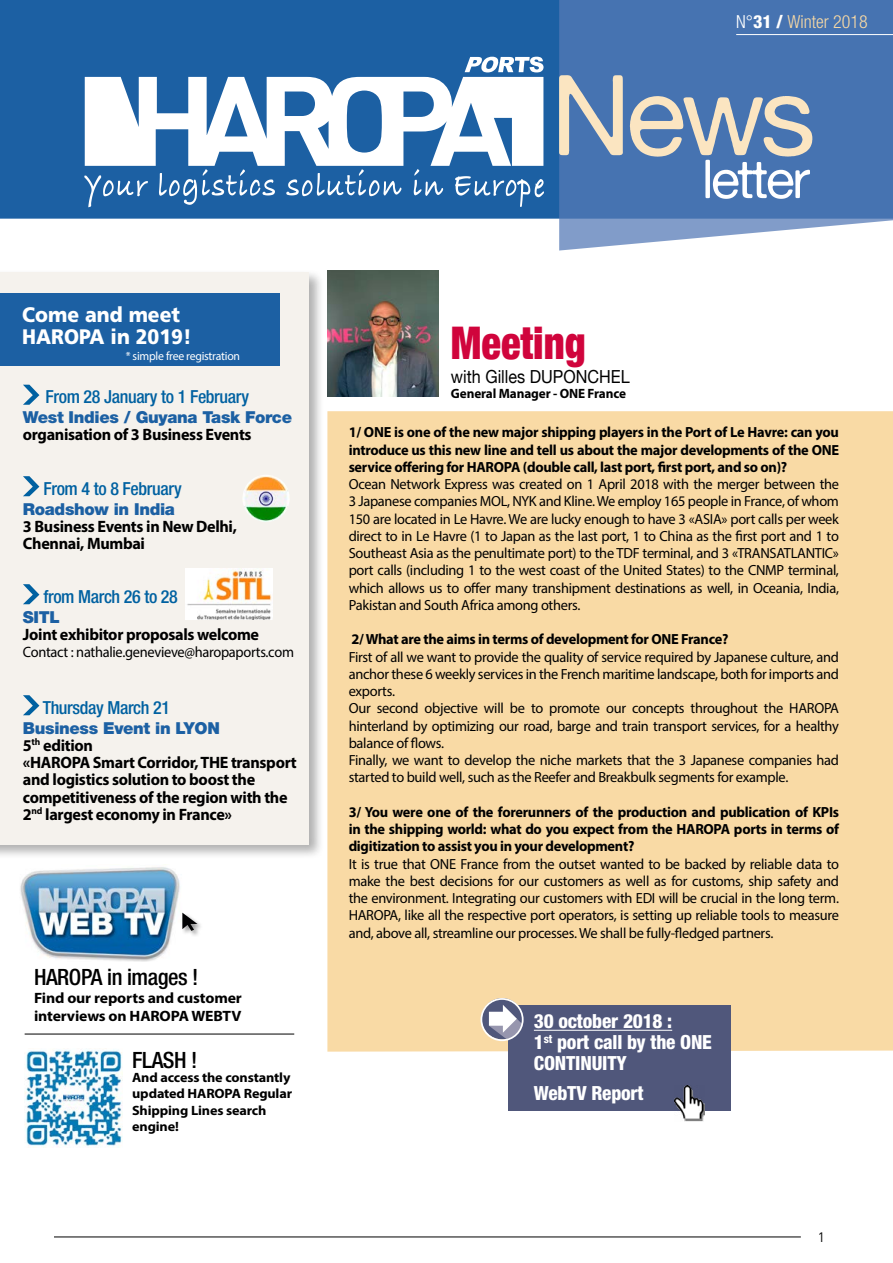
<style>
.page{position:relative;width:893px;height:1263px;background:#fff}
.page>*{position:absolute;margin:0;border:0;box-sizing:border-box;transform-origin:0 0}
.t1{font:54px "Alte Haas Grotesk";letter-spacing:-.05em;color:#fff}
.t2{font:900 condensed 45px "Helvetica Neue";color:#d0043c;scale:.9 1}
.t3{font:500 condensed 22.5px "Helvetica Neue";letter-spacing:-.02em;color:#000}
.t4{font:900 21px/22.2px "Frutiger";color:#fff;scale:.92 1}
.t5{font:800 condensed 19.5px/21px "Helvetica Neue";letter-spacing:-.01em;color:#fff}
.t6{font:500 condensed 18px "Helvetica Neue";letter-spacing:-.02em;color:#0061a1}
.t7{font:18px "Helvetica Neue";color:#000;scale:.9 1}
.t8{font:300 condensed 18px "Helvetica Neue";color:#f9daa5}
.t9{font:700 16.5px/17.2px "Myriad Pro";letter-spacing:-.02em;color:#000}
.t10{font:900 16.5px "Helvetica Neue LT Std";letter-spacing:-.02em;color:#1c60a3}
.t11{font:700 15px/18px "Myriad Pro";letter-spacing:-.01em;color:#000;scale:1.05 1}
.t12{font:15px "Myriad Pro";letter-spacing:-.02em;color:#000;scale:.96 1}
.t13{font:14.7px/17.2px "Myriad Pro";letter-spacing:-.02em;color:#000;text-align:justify}
.t14{font:700 14.7px/17.2px "Myriad Pro";letter-spacing:-.02em;color:#000;text-align:justify}
.t15{font:700 13.5px/16.2px "Myriad Pro";letter-spacing:-.01em;color:#000;scale:1.05 1}
.t16{font:700 13.5px "Myriad Pro";letter-spacing:-.01em;color:#000}
.t17{font:13.5px "DIN";color:#000}
.t18{font:12px "Myriad Pro";letter-spacing:-.02em;color:#fff}
.s1{color:#fff}
.s2{font-weight:800;color:#fff}
</style>
<div class="page">
<div style="left:0;top:0;width:559px;height:219px;background:#1c60a3"></div>
<svg style="left:559px;top:0;width:334px;height:251px;background:#557eb7"></svg>
<svg style="left:84px;top:57px;width:460px;height:150px"></svg>
<hr style="left:736px;top:34px;width:157px;height:1px;background:#fff">
<hr style="left:54px;top:1237px;width:747px;height:1px;background:#000">
<div style="left:327px;top:411px;width:566px;height:641px;background:#f9daa5"></div>
<div style="left:508px;top:1005px;width:223px;height:105px;background:#50577b"></div>
<hr style="left:534px;top:1030px;width:138px;height:1px;background:#fff">
<svg style="left:481px;top:998px;width:42px;height:41px"></svg>
<svg style="left:489px;top:1005px;width:33px;height:34px"></svg>
<div style="left:480px;top:998px;width:44px;height:43px;border:2px solid #fff;border-radius:50%"></div>
<div style="left:0;top:269px;width:325px;height:591px;background:#000;opacity:.42"></div>
<div style="left:0;top:272px;width:309px;height:572px;background:#f2eee7"></div>
<div style="left:0;top:293px;width:279px;height:73px;background:#1c60a3"></div>
<svg style="left:23px;top:385px;width:16px;height:20px"></svg>
<svg style="left:23px;top:476px;width:16px;height:20px"></svg>
<svg style="left:23px;top:584px;width:16px;height:20px"></svg>
<svg style="left:23px;top:695px;width:16px;height:20px"></svg>
<img style="left:186px;top:568px;width:87px;height:52px">
<img style="left:25px;top:1049px;width:98px;height:99px">
<hr style="left:25px;top:1034px;width:269px;height:1px;background:#000">
<img style="left:20px;top:867px;width:160px;height:94px">
<img style="left:674px;top:1086px;width:31px;height:35px">
<div style="left:181px;top:912px;width:23px;height:26px;background:#000;opacity:.41"></div>
<svg style="left:182px;top:913px;width:15px;height:18px"></svg>
<img style="left:327px;top:270px;width:112px;height:126px">
<img style="left:242px;top:475px;width:48px;height:47px;border-radius:24px">
<h3 class="t4" style="left:22px;top:303px;width:186px">Come and meet<br>HAROPA in 2019!</h3>
<p class="t18" style="left:126px;top:349px;width:116px">* simple free registration</p>
<p class="t6" style="left:45px;top:386px;width:205px">From 28 January to 1 February</p>
<p class="t10" style="left:23px;top:407px;width:271px">West Indies / Guyana Task Force</p>
<p class="t9" style="left:23px;top:426px;width:230px">organisation of 3 Business Events</p>
<p class="t6" style="left:43px;top:478px;width:140px">From 4 to 8 February</p>
<p class="t10" style="left:23px;top:499px;width:154px">Roadshow in India</p>
<p class="t9" style="left:23px;top:517px;width:216px">3 Business Events in New Delhi,<br>Chennai, Mumbai</p>
<p class="t6" style="left:43px;top:586px;width:136px">from March 26 to 28</p>
<p class="t10" style="left:23px;top:607px;width:38px">SITL</p>
<p class="t9" style="left:23px;top:625px;width:238px">Joint exhibitor proposals welcome</p>
<p class="t12" style="left:23px;top:643px;width:284px">Contact : nathalie.genevieve@haropaports.com</p>
<p class="t6" style="left:43px;top:697px;width:129px">Thursday March 21</p>
<p class="t10" style="left:23px;top:718px;width:198px">Business Event in LYON</p>
<p class="t9" style="left:23px;top:736px;width:275px">5<sup>th</sup> edition<br>«HAROPA Smart Corridor, THE transport and logistics solution to boost the competitiveness of the region with the<br>2<sup>nd</sup> largest economy in France»</p>
<h3 class="t3" style="left:34px;top:964px;width:166px">HAROPA in images !</h3>
<p class="t11" style="left:34px;top:989px;width:199px">Find our reports and customer interviews on HAROPA WEBTV</p>
<h3 class="t3" style="left:132px;top:1046px;width:67px">FLASH !</h3>
<p class="t15" style="left:132px;top:1069px;width:154px">And access the constantly updated HAROPA Regular<br>Shipping Lines search engine!</p>
<p class="t8" style="left:736px;top:12px;width:133px"><span class="s1">N°</span><span class="s2">31 /</span> Winter 2018</p>
<h1 class="t1" style="left:550px;top:147px;width:267px"><sup>News</sup>letter</h1>
<h2 class="t2" style="left:451px;top:306px;width:151px">Meeting</h2>
<p class="t7" style="left:451px;top:363px;width:200px">with Gilles DUPONCHEL</p>
<p class="t16" style="left:451px;top:384px;width:177px">General Manager - ONE France</p>
<p class="t14" style="left:349px;top:423px;width:492px">1/ ONE is one of the new major shipping players in the Port of Le Havre: can you introduce us this new line and tell us about the major developments of the ONE service offering for HAROPA (double call, last port, first port, and so on)?</p>
<p class="t13" style="left:349px;top:475px;width:492px">Ocean Network Express was created on 1 April 2018 with the merger between the 3 Japanese companies MOL, NYK and Kline. We employ 165 people in France, of whom 150 are located in Le Havre. We are lucky enough to have 3 «ASIA» port calls per week direct to in Le Havre (1 to Japan as the last port, 1 to China as the first port and 1 to Southeast Asia as the penultimate port) to the TDF terminal, and 3 «TRANSATLANTIC» port calls (including 1 to the west coast of the United States) to the CNMP terminal, which allows us to offer many transhipment destinations as well, in Oceania, India, Pakistan and South Africa among others.</p>
<p class="t14" style="left:351px;top:630px;width:378px">2/ What are the aims in terms of development for ONE France?</p>
<p class="t13" style="left:349px;top:648px;width:492px;text-align:left">First of all we want to provide the quality of service required by Japanese culture, and anchor these 6 weekly services in the French maritime landscape, both for imports and exports.<br>Our second objective will be to promote our concepts throughout the HAROPA hinterland by optimizing our road, barge and train transport services, for a healthy balance of flows.<br>Finally, we want to develop the niche markets that the 3 Japanese companies had started to build well, such as the Reefer and Breakbulk segments for example.</p>
<p class="t14" style="left:349px;top:803px;width:492px">3/ You were one of the forerunners of the production and publication of KPIs in the shipping world: what do you expect from the HAROPA ports in terms of digitization to assist you in your development?</p>
<p class="t13" style="left:349px;top:855px;width:492px">It is true that ONE France from the outset wanted to be backed by reliable data to make the best decisions for our customers as well as for customs, ship safety and the environment. Integrating our customers with EDI will be crucial in the long term.<br>HAROPA, like all the respective port operators, is setting up reliable tools to measure and, above all, streamline our processes. We shall be fully-fledged partners.</p>
<h3 class="t5" style="left:534px;top:1010px;width:180px">30 october 2018 :<br>1<sup>st</sup> port call by the ONE<br>CONTINUITY</h3>
<h3 class="t5" style="left:534px;top:1082px;width:111px">WebTV Report</h3>
<p class="t17" style="left:818px;top:1229px;width:9px">1</p>
</div>
